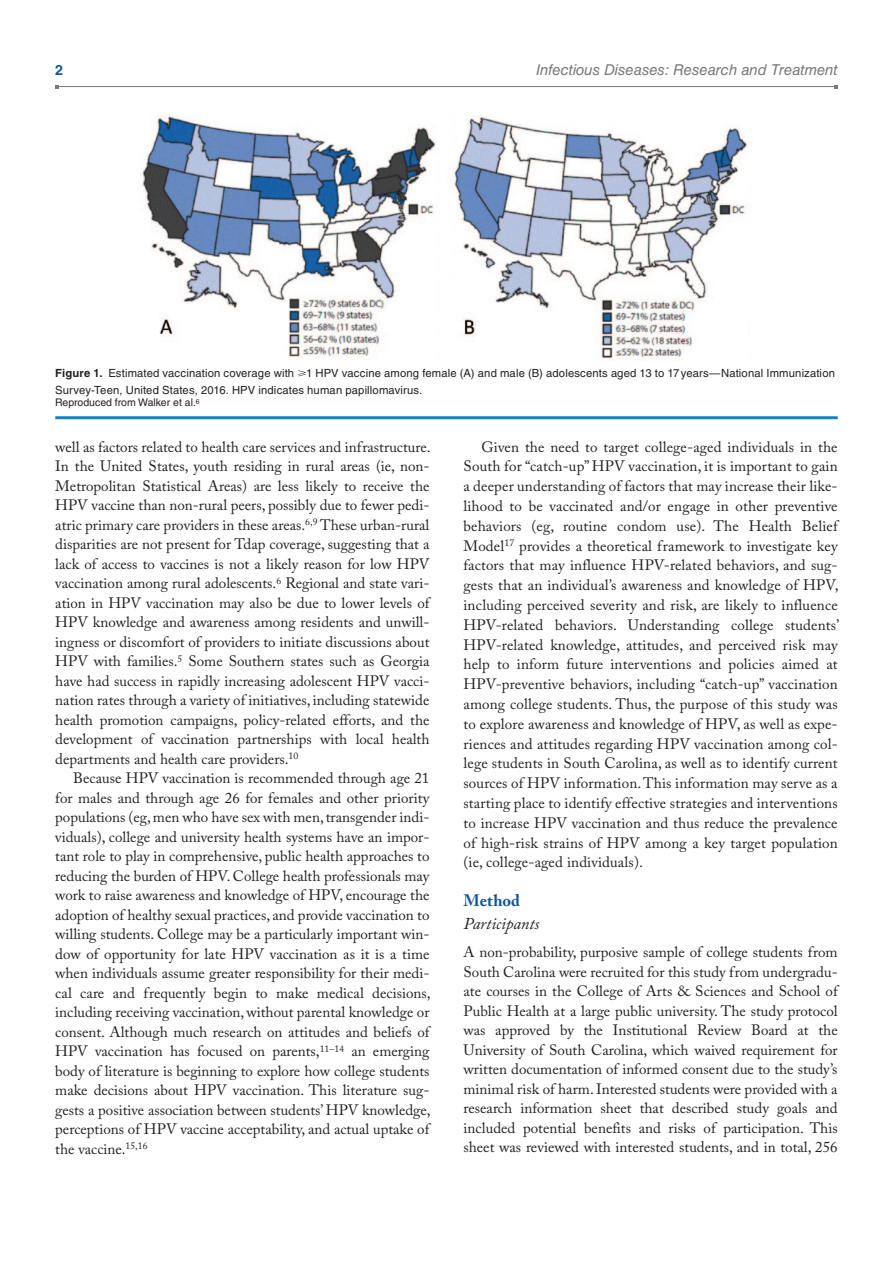
<style>
.page{position:relative;width:893px;height:1263px;background:#fff}
.page>*{position:absolute;margin:0;border:0;box-sizing:border-box;transform-origin:0 0}
.t1{font:italic 16.5px "Adobe Caslon Pro";color:#231f20}
.t2{font:700 16.5px "Adobe Caslon Pro";letter-spacing:.005em;color:#1055a4}
.t3{font:15px/19.5px "Adobe Caslon Pro";color:#231f20;text-align:justify}
.t4{font:italic 15px "Helvetica LT Std";letter-spacing:-.005em;color:#76787b}
.t5{font:700 14.25px "Helvetica LT Std";color:#1055a4}
.t6{font:11.25px/16.5px "Helvetica LT Std";letter-spacing:.015em;color:#231f20}
.t7{font:10.5px "Helvetica LT Std";color:#231f20}
.s1{font-weight:700}
</style>
<div class="page">
<hr style="left:57px;top:86px;width:779px;height:1px;background:#76787b">
<hr style="left:55px;top:416px;width:783px;height:3px;background:#1582c5">
<img style="left:142px;top:116px;width:606px;height:243px">
<p class="t5" style="left:55px;top:61px;width:9px">2</p>
<p class="t4" style="left:536px;top:61px;width:303px">Infectious Diseases: Research and Treatment</p>
<p class="t6" style="left:55px;top:365px;width:781px"><span class="s1">Figure 1.</span> Estimated vaccination coverage with ⩾1 HPV vaccine among female (A) and male (B) adolescents aged 13 to 17years—National Immunization<br>Survey-Teen, United States, 2016. HPV indicates human papillomavirus.</p>
<p class="t7" style="left:55px;top:397px;width:146px">Reproduced from Walker et al.<sup>6</sup></p>
<p class="t3" style="left:55px;top:437px;width:377px">well as factors related to health care services and infrastructure.<br>In the United States, youth residing in rural areas (ie, non-Metropolitan Statistical Areas) are less likely to receive the HPV vaccine than non-rural peers, possibly due to fewer pedi&shy;atric primary care providers in these areas.<sup>6,9</sup> These urban-rural disparities are not present for Tdap coverage, suggesting that a lack of access to vaccines is not a likely reason for low HPV vaccination among rural adolescents.<sup>6</sup> Regional and state vari&shy;ation in HPV vaccination may also be due to lower levels of HPV knowledge and awareness among residents and unwill&shy;ingness or discomfort of providers to initiate discussions about HPV with families.<sup>5</sup> Some Southern states such as Georgia have had success in rapidly increasing adolescent HPV vacci&shy;nation rates through a variety of initiatives, including statewide health promotion campaigns, policy-related efforts, and the development of vaccination partnerships with local health departments and health care providers.<sup>10</sup></p>
<p class="t3" style="left:55px;top:768px;width:377px;text-indent:18px">Because HPV vaccination is recommended through age 21 for males and through age 26 for females and other priority populations (eg, men who have sex with men, transgender indi&shy;viduals), college and university health systems have an impor&shy;tant role to play in comprehensive, public health approaches to reducing the burden of HPV. College health professionals may work to raise awareness and knowledge of HPV, encourage the adoption of healthy sexual practices, and provide vaccination to willing students. College may be a particularly important win&shy;dow of opportunity for late HPV vaccination as it is a time when individuals assume greater responsibility for their medi&shy;cal care and frequently begin to make medical decisions, including receiving vaccination, without parental knowledge or consent. Although much research on attitudes and beliefs of HPV vaccination has focused on parents,<sup>11–14</sup> an emerging body of literature is beginning to explore how college students make decisions about HPV vaccination. This literature sug&shy;gests a positive association between students’ HPV knowledge, perceptions of HPV vaccine acceptability, and actual uptake of the vaccine.<sup>15,16</sup></p>
<p class="t3" style="left:463px;top:436px;width:377px;text-indent:18px">Given the need to target college-aged individuals in the South for “catch-up” HPV vaccination, it is important to gain a deeper understanding of factors that may increase their like&shy;lihood to be vaccinated and/or engage in other preventive behaviors (eg, routine condom use). The Health Belief Model<sup>17</sup> provides a theoretical framework to investigate key factors that may influence HPV-related behaviors, and sug&shy;gests that an individual’s awareness and knowledge of HPV, including perceived severity and risk, are likely to influence HPV-related behaviors. Understanding college students’ HPV-related knowledge, attitudes, and perceived risk may help to inform future interventions and policies aimed at HPV-preventive behaviors, including “catch-up” vaccination among college students. Thus, the purpose of this study was to explore awareness and knowledge of HPV, as well as expe&shy;riences and attitudes regarding HPV vaccination among col&shy;lege students in South Carolina, as well as to identify current sources of HPV information. This information may serve as a starting place to identify effective strategies and interventions to increase HPV vaccination and thus reduce the prevalence of high-risk strains of HPV among a key target population (ie, college-aged individuals).</p>
<p class="t2" style="left:463px;top:891px;width:58px">Method</p>
<p class="t1" style="left:463px;top:913px;width:77px">Participants</p>
<p class="t3" style="left:463px;top:942px;width:376px">A non-probability, purposive sample of college students from South Carolina were recruited for this study from undergradu&shy;ate courses in the College of Arts &amp; Sciences and School of Public Health at a large public university. The study protocol was approved by the Institutional Review Board at the University of South Carolina, which waived requirement for written documentation of informed consent due to the study’s minimal risk of harm. Interested students were provided with a research information sheet that described study goals and included potential benefits and risks of participation. This sheet was reviewed with interested students, and in total, 256</p>
</div>
